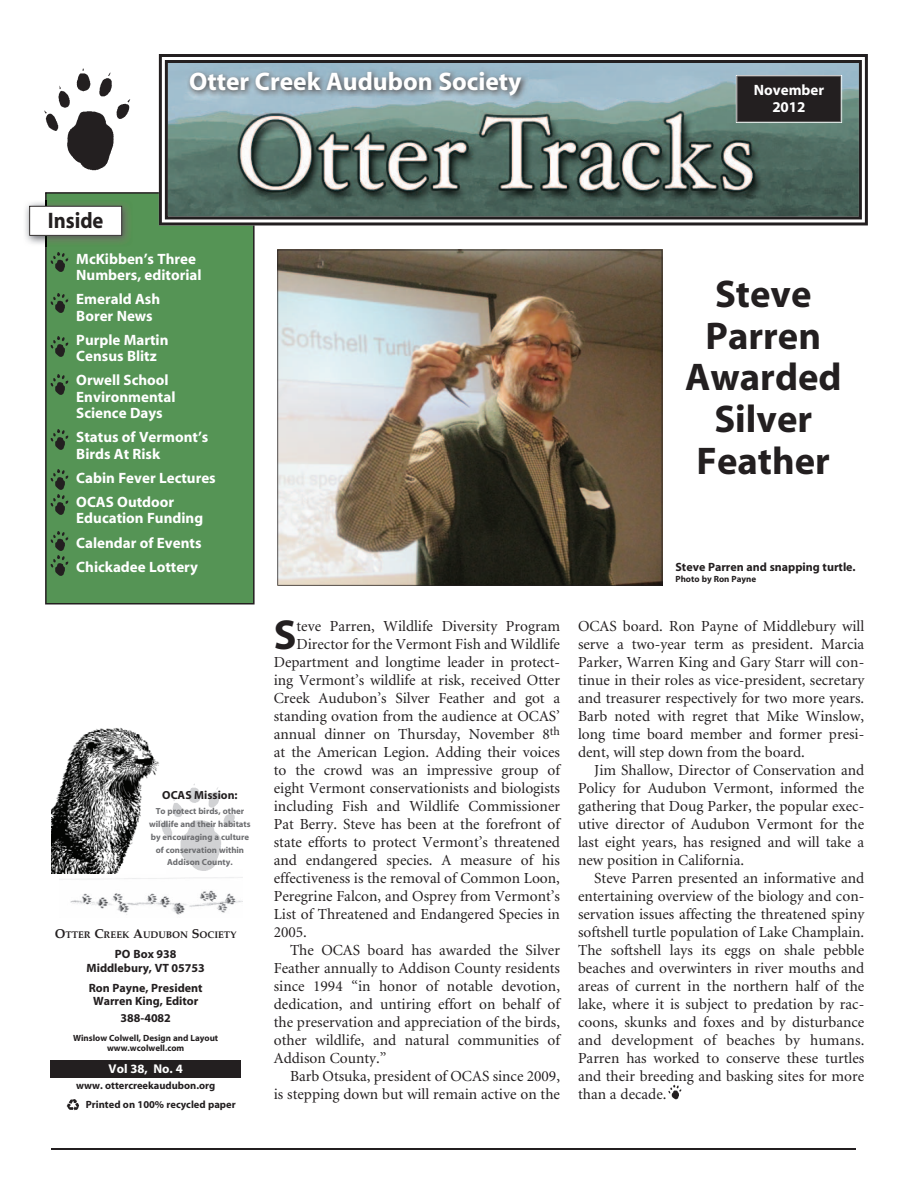
<style>
.page{position:relative;width:918px;height:1188px;background:#fff}
.page>*{position:absolute;margin:0;border:0;box-sizing:border-box;transform-origin:0 0}
.t1{font:700 42.15px "Myriad";color:#231f20}
.t2{font:700 38.7px/41.8px "Myriad";color:#231f20;text-align:center}
.t3{font:700 25.5px "Myriad";color:#fff}
.t4{font:700 22.5px "Myriad";color:#231f20;scale:.92 1}
.t5{font:15.3px/18px "Minion";color:#231f20;text-align:justify}
.t6{font:700 15px/16.5px "Myriad";color:#fff}
.t7{font:700 12.75px "Myriad";color:#fff}
.t8{font:700 12px/13.5px "Myriad";color:#231f20;text-align:center}
.t9{font:700 11.7px "Myriad";color:#231f20}
.t10{font:700 10.5px/19.5px "Myriad";color:#231f20}
.t11{font:700 9.6px "Palatino";color:#231f20}
.t12{font:700 9px/10.5px "Myriad";color:#231f20;text-align:center}
.t13{font:700 8.85px/12.8px "Myriad";color:#6c6d70;text-align:center}
.s1{font-size:12.75px}
</style>
<div class="page">
<div style="left:45px;top:192px;width:210px;height:412px;background:#559455"></div>
<img style="left:25px;top:202px;width:20px;height:42px">
<img style="left:45px;top:200px;width:87px;height:46px">
<svg style="left:29px;top:206px;width:93px;height:30px"></svg>
<img style="left:51px;top:429px;width:18px;height:21px">
<img style="left:51px;top:469px;width:18px;height:21px">
<img style="left:51px;top:494px;width:18px;height:21px">
<img style="left:51px;top:530px;width:18px;height:22px">
<img style="left:51px;top:555px;width:18px;height:21px">
<img style="left:51px;top:374px;width:18px;height:21px">
<img style="left:51px;top:292px;width:18px;height:22px">
<img style="left:51px;top:336px;width:18px;height:21px">
<img style="left:51px;top:251px;width:18px;height:22px">
<img style="left:277px;top:250px;width:385px;height:336px">
<img style="left:59px;top:877px;width:183px;height:38px">
<div style="left:51px;top:1060px;width:190px;height:18px;background:#231f20"></div>
<hr style="left:51px;top:1148px;width:805px;height:1px;background:#231f20">
<svg style="left:67px;top:1099px;width:12px;height:12px"></svg>
<svg style="left:159px;top:54px;width:709px;height:171px"></svg>
<svg style="left:165px;top:60px;width:697px;height:159px;background:#697f7b"></svg>
<svg style="left:736px;top:75px;width:106px;height:48px;background:#302c2d"></svg>
<img style="left:44px;top:68px;width:87px;height:103px">
<img style="left:669px;top:1084px;width:13px;height:16px">
<img style="left:186px;top:68px;width:343px;height:36px">
<img style="left:51px;top:727px;width:108px;height:147px">
<img style="left:160px;top:783px;width:76px;height:88px">
<h3 class="t3" style="left:189px;top:69px;width:334px">Otter Creek Audubon Society</h3>
<p class="t6" style="left:754px;top:83px;width:72px;text-align:center">November<br>2012</p>
<h3 class="t4" style="left:48px;top:209px;width:62px">Inside</h3>
<p class="t6" style="left:76px;top:251px;width:127px">McKibben’s Three<br>Numbers, editorial</p>
<p class="t6" style="left:76px;top:291px;width:85px">Emerald Ash<br>Borer News</p>
<p class="t6" style="left:76px;top:332px;width:94px">Purple Martin<br>Census Blitz</p>
<p class="t6" style="left:76px;top:373px;width:101px">Orwell School<br>Environmental<br>Science Days</p>
<p class="t6" style="left:76px;top:430px;width:134px">Status of Vermont’s<br>Birds At Risk</p>
<p class="t6" style="left:76px;top:466px;width:141px;line-height:24px">Cabin Fever Lectures<br>OCAS Outdoor</p>
<p class="t6" style="left:76px;top:507px;width:128px;line-height:24px;text-align:justify">Education Funding Calendar of Events Chickadee Lottery</p>
<p class="t9" style="left:162px;top:789px;width:77px">OCAS Mission:</p>
<p class="t13" style="left:149px;top:805px;width:103px">To protect birds, other wildlife and their habitats by encouraging a culture of conservation within<br>Addison County.</p>
<p class="t11" style="left:55px;top:926px;width:183px"><span class="s1">O</span>TTER <span class="s1">C</span>REEK <span class="s1">A</span>UDUBON <span class="s1">S</span>OCIETY</p>
<p class="t8" style="left:87px;top:948px;width:120px">PO Box 938<br>Middlebury, VT 05753</p>
<p class="t8" style="left:89px;top:982px;width:115px">Ron Payne, President<br>Warren King, Editor</p>
<p class="t8" style="left:120px;top:1011px;width:52px">388-4082</p>
<p class="t12" style="left:73px;top:1033px;width:147px">Winslow Colwell, Design and Layout www.wcolwell.com</p>
<p class="t7" style="left:109px;top:1062px;width:76px">Vol 38, No. 4</p>
<p class="t10" style="left:86px;top:1076px;width:151px;text-indent:-10px">www. ottercreekaudubon.org<br>Printed on 100% recycled paper</p>
<h2 class="t2" style="left:685px;top:274px;width:158px">Steve<br>Parren<br>Awarded<br>Silver<br>Feather</h2>
<h1 class="t1" style="left:274px;top:613px;width:24px">S</h1>
<p class="t5" style="left:297px;top:618px;width:265px">teve Parren, Wildlife Diversity Program</p>
<p class="t5" style="left:297px;top:636px;width:265px">Director for the Vermont Fish and Wildlife</p>
<p class="t5" style="left:274px;top:654px;width:288px">Department and longtime leader in protect-</p>
<p class="t5" style="left:274px;top:672px;width:288px">ing Vermont’s wildlife at risk, received Otter</p>
<p class="t5" style="left:274px;top:690px;width:288px">Creek Audubon’s Silver Feather and got a</p>
<p class="t5" style="left:274px;top:708px;width:288px">standing ovation from the audience at OCAS’</p>
<p class="t5" style="left:274px;top:726px;width:288px">annual dinner on Thursday, November 8<sup>th</sup></p>
<p class="t5" style="left:274px;top:744px;width:288px">at the American Legion. Adding their voices</p>
<p class="t5" style="left:274px;top:762px;width:288px">to the crowd was an impressive group of</p>
<p class="t5" style="left:274px;top:780px;width:288px">eight Vermont conservationists and biologists</p>
<p class="t5" style="left:274px;top:798px;width:288px">including Fish and Wildlife Commissioner</p>
<p class="t5" style="left:274px;top:816px;width:288px">Pat Berry. Steve has been at the forefront of</p>
<p class="t5" style="left:274px;top:834px;width:288px">state efforts to protect Vermont’s threatened</p>
<p class="t5" style="left:274px;top:852px;width:287px">and endangered species. A measure of his</p>
<p class="t5" style="left:274px;top:870px;width:288px">effectiveness is the removal of Common Loon,</p>
<p class="t5" style="left:274px;top:888px;width:288px">Peregrine Falcon, and Osprey from Vermont’s</p>
<p class="t5" style="left:274px;top:906px;width:288px">List of Threatened and Endangered Species in</p>
<p class="t5" style="left:274px;top:924px;width:35px">2005.</p>
<p class="t5" style="left:290px;top:942px;width:272px">The OCAS board has awarded the Silver</p>
<p class="t5" style="left:274px;top:960px;width:288px">Feather annually to Addison County residents</p>
<p class="t5" style="left:274px;top:978px;width:288px">since 1994 “in honor of notable devotion,</p>
<p class="t5" style="left:274px;top:996px;width:288px">dedication, and untiring effort on behalf of</p>
<p class="t5" style="left:274px;top:1014px;width:288px">the preservation and appreciation of the birds,</p>
<p class="t5" style="left:274px;top:1032px;width:288px">other wildlife, and natural communities of</p>
<p class="t5" style="left:274px;top:1050px;width:114px">Addison County.”</p>
<p class="t5" style="left:290px;top:1068px;width:272px">Barb Otsuka, president of OCAS since 2009,</p>
<p class="t5" style="left:274px;top:1086px;width:288px">is stepping down but will remain active on the</p>
<p class="t8" style="left:675px;top:561px;width:182px">Steve Parren and snapping turtle.</p>
<p class="t12" style="left:675px;top:574px;width:82px">Photo by Ron Payne</p>
<p class="t5" style="left:578px;top:618px;width:288px">OCAS board. Ron Payne of Middlebury will serve a two-year term as president. Marcia Parker, Warren King and Gary Starr will con&shy;tinue in their roles as vice-president, secretary and treasurer respectively for two more years.<br>Barb noted with regret that Mike Winslow, long time board member and former presi&shy;dent, will step down from the board.</p>
<p class="t5" style="left:578px;top:762px;width:288px;text-indent:16px">Jim Shallow, Director of Conservation and Policy for Audubon Vermont, informed the gathering that Doug Parker, the popular exec&shy;utive director of Audubon Vermont for the last eight years, has resigned and will take a new position in California.</p>
<p class="t5" style="left:578px;top:870px;width:288px;text-indent:16px">Steve Parren presented an informative and entertaining overview of the biology and con&shy;servation issues affecting the threatened spiny softshell turtle population of Lake Champlain.<br>The softshell lays its eggs on shale pebble beaches and overwinters in river mouths and areas of current in the northern half of the lake, where it is subject to predation by rac&shy;coons, skunks and foxes and by disturbance and development of beaches by humans.<br>Parren has worked to conserve these turtles and their breeding and basking sites for more than a decade.</p>
</div>
